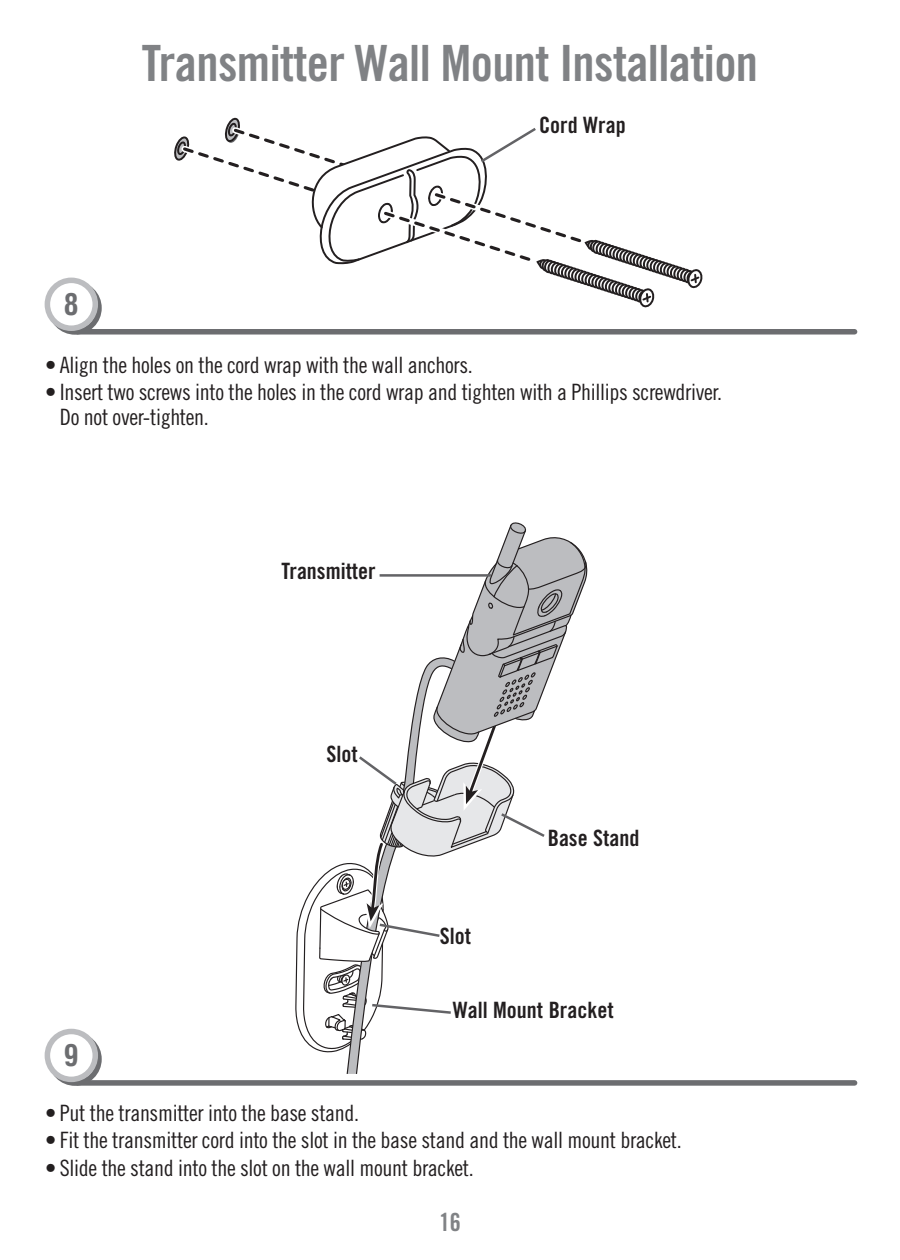
<style>
.page{position:relative;width:900px;height:1260px;background:#fff}
.page>*{position:absolute;margin:0;border:0;box-sizing:border-box;transform-origin:0 0}
.t1{font:50px "Trade Gothic LT Std Bd Cn 20";letter-spacing:-.01em;color:#808285}
.t2{font:700 condensed 29.5px "Helvetica LT Std";color:#6c6d70}
.t3{font:25px "Trade Gothic LT Std Bd Cn 20";color:#808285}
.t4{font:22.5px/25px "Trade Gothic LT Std Cn 18";letter-spacing:-.015em;color:#231f20}
.t5{font:22.5px "Trade Gothic LT Std Bd Cn 20";color:#231f20}
</style>
<div class="page">
<svg style="left:174px;top:118px;width:529px;height:189px"></svg>
<div style="left:78px;top:329px;width:777px;height:6px;background:#6c6d70"></div>
<svg style="left:51px;top:284px;width:48px;height:48px"></svg>
<div style="left:48px;top:281px;width:54px;height:54px;border:6px solid #6c6d70;border-radius:50%"></div>
<div style="left:47px;top:280px;width:48px;height:48px;background:#fff;border-radius:50%"></div>
<div style="left:45px;top:278px;width:53px;height:53px;border:6px solid #bcbdc0;border-radius:50%"></div>
<div style="left:78px;top:1080px;width:777px;height:6px;background:#6c6d70"></div>
<svg style="left:51px;top:1035px;width:48px;height:48px"></svg>
<div style="left:48px;top:1032px;width:54px;height:54px;border:6px solid #6c6d70;border-radius:50%"></div>
<div style="left:47px;top:1031px;width:48px;height:48px;background:#fff;border-radius:50%"></div>
<div style="left:45px;top:1029px;width:53px;height:53px;border:6px solid #bcbdc0;border-radius:50%"></div>
<svg style="left:295px;top:522px;width:293px;height:552px"></svg>
<h1 class="t1" style="left:142px;top:45px;width:618px">Transmitter Wall Mount Installation</h1>
<h2 class="t2" style="left:64px;top:294px;width:16px">8</h2>
<p class="t5" style="left:539px;top:116px;width:88px">Cord Wrap</p>
<p class="t4" style="left:45px;top:354px;width:429px">• Align the holes on the cord wrap with the wall anchors.</p>
<p class="t4" style="left:60px;top:382px;width:664px;text-indent:-15px">• Insert two screws into the holes in the cord wrap and tighten with a Phillips screwdriver.<br>Do not over-tighten.</p>
<p class="t5" style="left:282px;top:563px;width:96px">Transmitter</p>
<h2 class="t2" style="left:64px;top:1045px;width:16px">9</h2>
<p class="t5" style="left:327px;top:746px;width:33px">Slot</p>
<p class="t5" style="left:440px;top:928px;width:33px">Slot</p>
<p class="t5" style="left:548px;top:830px;width:93px">Base Stand</p>
<p class="t5" style="left:453px;top:1002px;width:162px">Wall Mount Bracket</p>
<p class="t4" style="left:45px;top:1102px;width:316px">• Put the transmitter into the base stand.</p>
<p class="t4" style="left:45px;top:1130px;width:638px">• Fit the transmitter cord into the slot in the base stand and the wall mount bracket.</p>
<p class="t4" style="left:45px;top:1157px;width:430px">• Slide the stand into the slot on the wall mount bracket.</p>
<p class="t3" style="left:439px;top:1213px;width:23px">16</p>
</div>
